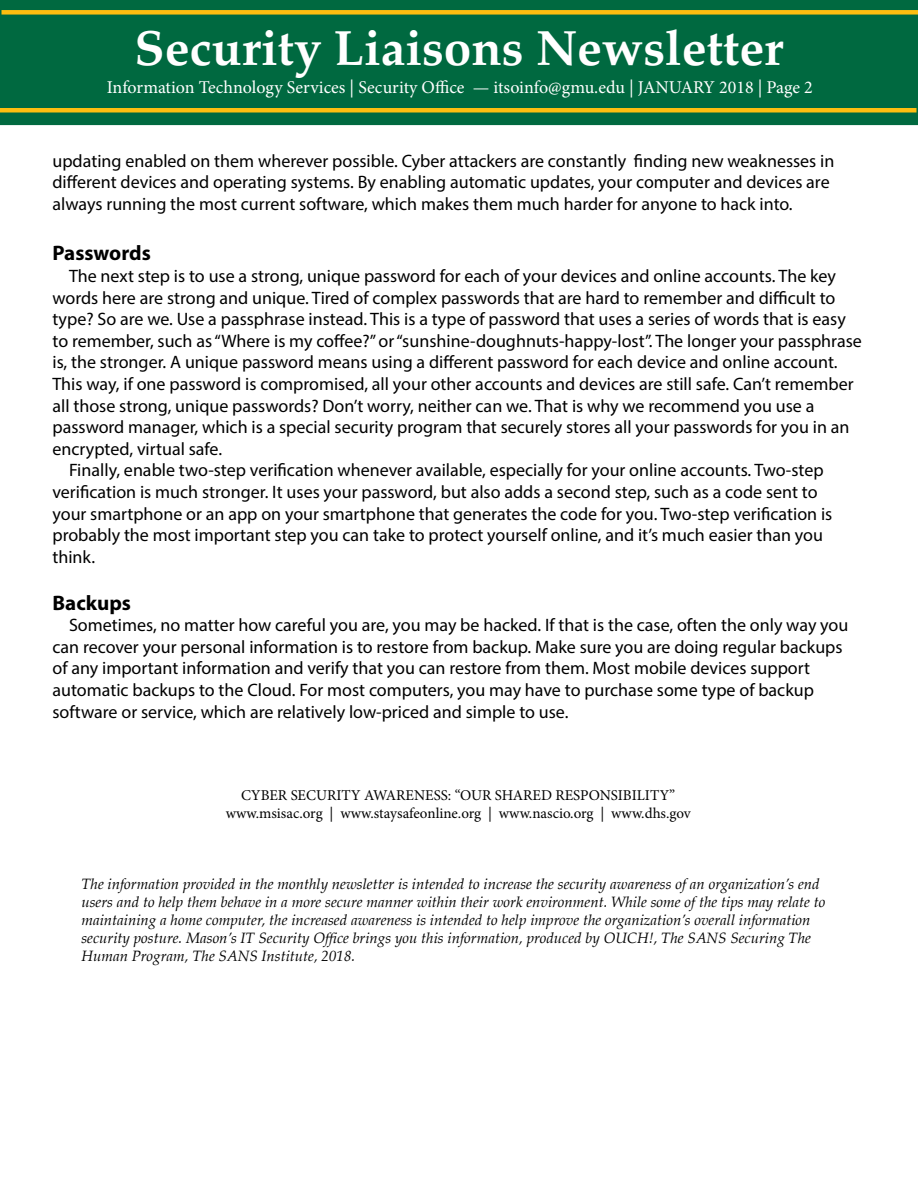
<style>
.page{position:relative;width:918px;height:1188px;background:#fff}
.page>*{position:absolute;margin:0;border:0;box-sizing:border-box;transform-origin:0 0}
.t1{font:700 49.5px "Palatino";color:#fff}
.t2{font:700 21px "Myriad Pro";color:#000}
.t3{font:18px/21.6px "Myriad Pro";color:#000}
.t4{font:18px "Minion Pro";color:#fff}
.t5{font:italic 15px/18px "Palatino";color:#000}
.t6{font:15px/18px "Minion Pro";color:#000;text-align:center}
</style>
<div class="page">
<div style="left:1px;top:1px;width:916px;height:123px;background:#006940"></div>
<div style="left:0;top:0;width:918px;height:125px;border:2px solid #006940"></div>
<div style="left:2px;top:10px;width:916px;height:5px;background:#febe10"></div>
<hr style="left:0;top:108px;width:916px;height:4px;background:#febe10">
<h1 class="t1" style="left:135px;top:6px;width:650px">Security Liaisons Newsletter</h1>
<p class="t4" style="left:107px;top:75px;width:708px">Information Technology Services | Security Office — itsoinfo@gmu.edu | JANUARY 2018 | Page 2</p>
<p class="t3" style="left:53px;top:150px;width:783px">updating enabled on them wherever possible. Cyber attackers are constantly finding new weaknesses in different devices and operating systems. By enabling automatic updates, your computer and devices are always running the most current software, which makes them much harder for anyone to hack into.</p>
<p class="t2" style="left:52px;top:240px;width:100px">Passwords</p>
<p class="t3" style="left:69px;top:265px;width:769px">The next step is to use a strong, unique password for each of your devices and online accounts. The key</p>
<p class="t3" style="left:52px;top:286px;width:784px">words here are strong and unique. Tired of complex passwords that are hard to remember and difficult to</p>
<p class="t3" style="left:52px;top:308px;width:795px">type? So are we. Use a passphrase instead. This is a type of password that uses a series of words that is easy</p>
<p class="t3" style="left:52px;top:330px;width:811px">to remember, such as “Where is my coffee?” or “sunshine-doughnuts-happy-lost”. The longer your passphrase</p>
<p class="t3" style="left:52px;top:351px;width:787px">is, the stronger. A unique password means using a different password for each device and online account.</p>
<p class="t3" style="left:52px;top:373px;width:803px">This way, if one password is compromised, all your other accounts and devices are still safe. Can’t remember</p>
<p class="t3" style="left:52px;top:394px;width:763px">all those strong, unique passwords? Don’t worry, neither can we. That is why we recommend you use a</p>
<p class="t3" style="left:52px;top:416px;width:799px">password manager, which is a special security program that securely stores all your passwords for you in an</p>
<p class="t3" style="left:52px;top:438px;width:171px">encrypted, virtual safe.</p>
<p class="t3" style="left:69px;top:459px;width:756px">Finally, enable two-step verification whenever available, especially for your online accounts. Two-step</p>
<p class="t3" style="left:52px;top:481px;width:767px">verification is much stronger. It uses your password, but also adds a second step, such as a code sent to</p>
<p class="t3" style="left:52px;top:502px;width:781px">your smartphone or an app on your smartphone that generates the code for you. Two-step verification is</p>
<p class="t3" style="left:52px;top:524px;width:772px">probably the most important step you can take to protect yourself online, and it’s much easier than you</p>
<p class="t3" style="left:52px;top:546px;width:44px">think.</p>
<p class="t2" style="left:52px;top:589px;width:80px">Backups</p>
<p class="t3" style="left:52px;top:614px;width:797px;text-indent:17px">Sometimes, no matter how careful you are, you may be hacked. If that is the case, often the only way you can recover your personal information is to restore from backup. Make sure you are doing regular backups of any important information and verify that you can restore from them. Most mobile devices support automatic backups to the Cloud. For most computers, you may have to purchase some type of backup software or service, which are relatively low-priced and simple to use.</p>
<p class="t6" style="left:226px;top:787px;width:467px">CYBER SECURITY AWARENESS: “OUR SHARED RESPONSIBILITY” www.msisac.org | www.staysafeonline.org | www.nascio.org | www.dhs.gov</p>
<p class="t5" style="left:81px;top:875px;width:746px">The information provided in the monthly newsletter is intended to increase the security awareness of an organization’s end users and to help them behave in a more secure manner within their work environment. While some of the tips may relate to maintaining a home computer, the increased awareness is intended to help improve the organization’s overall information security posture. Mason’s IT Security Office brings you this information, produced by OUCH!, The SANS Securing The Human Program, The SANS Institute, 2018.</p>
</div>
